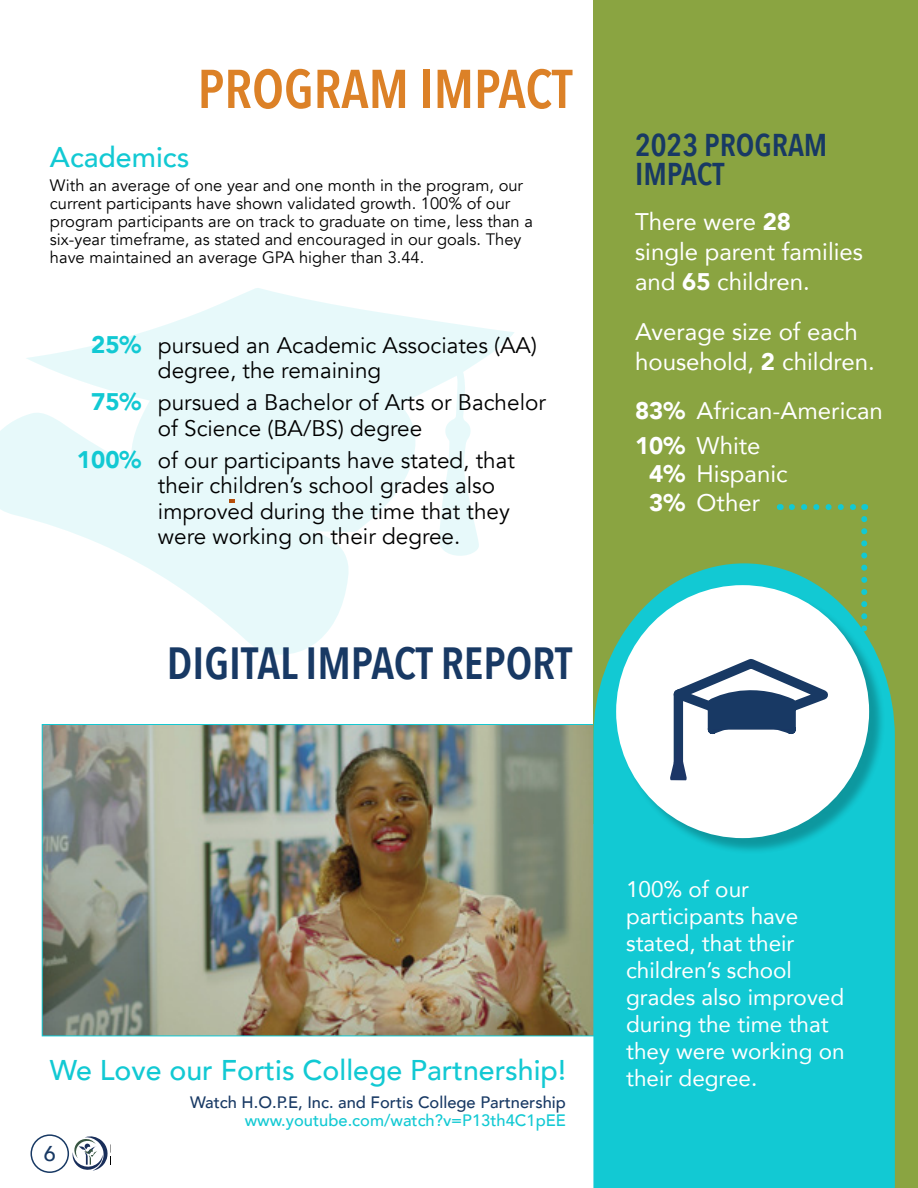
<style>
.page{position:relative;width:918px;height:1188px;background:#fff}
.page>*{position:absolute;margin:0;border:0;box-sizing:border-box;transform-origin:0 0}
.t1{font:600 54px "Avenir Next Condensed";color:#dc8127}
.t2{font:600 45px "Avenir Next Condensed";color:#183964}
.t3{font:600 31.5px/28.5px "Avenir Next Condensed";color:#183964}
.t4{font:500 28.5px "Avenir";color:#12c9d3}
.t5{font:24px/30px "Avenir";color:#fff}
.t6{font:22.5px/25.5px "Avenir";color:#000}
.t7{font:22.5px/27px "Avenir";color:#fff}
.t8{font:500 21.45px "Avenir";color:#183964}
.t9{font:16.5px/18px "Avenir";color:#000}
.t10{font:500 16.5px "Avenir";color:#183964}
.t11{font:500 16.5px "Avenir";color:#12c9d3}
.s1{font-weight:900;font-size:24px;color:#12c9d3}
.s2{font-weight:900}
</style>
<div class="page">
<img style="left:44px;top:726px;width:549px;height:308px">
<div style="left:31px;top:1134px;width:38px;height:39px;border:2px solid #183964;border-radius:50%"></div>
<svg style="left:73px;top:1136px;width:35px;height:35px"></svg>
<svg style="left:0;top:288px;width:514px;height:367px;fill:#e7f9fa"></svg>
<div style="left:835px;top:0;width:83px;height:1188px;background:#8aa441"></div>
<svg style="left:230px;top:500px;width:4px;height:3px"></svg>
<div style="left:593px;top:0;width:302px;height:824px;background:#8aa441"></div>
<div style="left:593px;top:640px;width:302px;height:548px;background:#12c9d3"></div>
<div style="left:619px;top:588px;width:267px;height:267px;background:#000;opacity:.25"></div>
<div style="left:616px;top:585px;width:253px;height:253px;background:#fff;border-radius:50%"></div>
<svg style="left:653px;top:504px;width:242px;height:331px"></svg>
<h1 class="t1" style="left:198px;top:42px;width:376px">PROGRAM IMPACT</h1>
<h3 class="t4" style="left:50px;top:132px;width:141px">Academics</h3>
<p class="t9" style="left:50px;top:177px;width:485px">With an average of one year and one month in the program, our current participants have shown validated growth. 100% of our program participants are on track to graduate on time, less than a six-year timeframe, as stated and encouraged in our goals. They have maintained an average GPA higher than 3.44.</p>
<h3 class="t6" style="left:158px;top:332px;width:380px;text-indent:-67px"><span class="s1">25%</span> pursued an Academic Associates (AA) degree, the remaining</h3>
<h3 class="t6" style="left:158px;top:390px;width:389px;text-indent:-67px"><span class="s1">75%</span> pursued a Bachelor of Arts or Bachelor of Science (BA/BS) degree</h3>
<h3 class="t6" style="left:158px;top:448px;width:358px;text-indent:-81px"><span class="s1">100%</span> of our participants have stated, that their children’s school grades also improved during the time that they were working on their degree.</h3>
<h2 class="t2" style="left:167px;top:624px;width:407px">DIGITAL IMPACT REPORT</h2>
<h3 class="t3" style="left:635px;top:130px;width:194px">2023 PROGRAM<br>IMPACT</h3>
<h3 class="t5" style="left:635px;top:205px;width:230px">There were <span class="s2">28<br></span>single parent families and <span class="s2">65</span> children.</h3>
<h3 class="t5" style="left:635px;top:316px;width:241px">Average size of each household, <span class="s2">2</span> children.</h3>
<h3 class="t5" style="left:635px;top:392px;width:249px;line-height:35.2px"><span class="s2">83%</span> African-American<br><span class="s2">10%</span> White</h3>
<h3 class="t5" style="left:649px;top:459px;width:140px;line-height:28.5px"><span class="s2">4%</span> Hispanic<br><span class="s2">3%</span> Other</h3>
<h3 class="t4" style="left:50px;top:1046px;width:518px">We Love our Fortis College Partnership!</h3>
<h3 class="t8" style="left:44px;top:1135px;width:13px">6</h3>
<p class="t10" style="left:190px;top:1088px;width:377px">Watch H.O.P.E, Inc. and Fortis College Partnership</p>
<p class="t11" style="left:245px;top:1106px;width:323px">www.youtube.com/watch?v=P13th4C1pEE</p>
<h3 class="t7" style="left:626px;top:875px;width:220px">100% of our participants have stated, that their children’s school grades also improved during the time that they were working on their degree.</h3>
</div>
